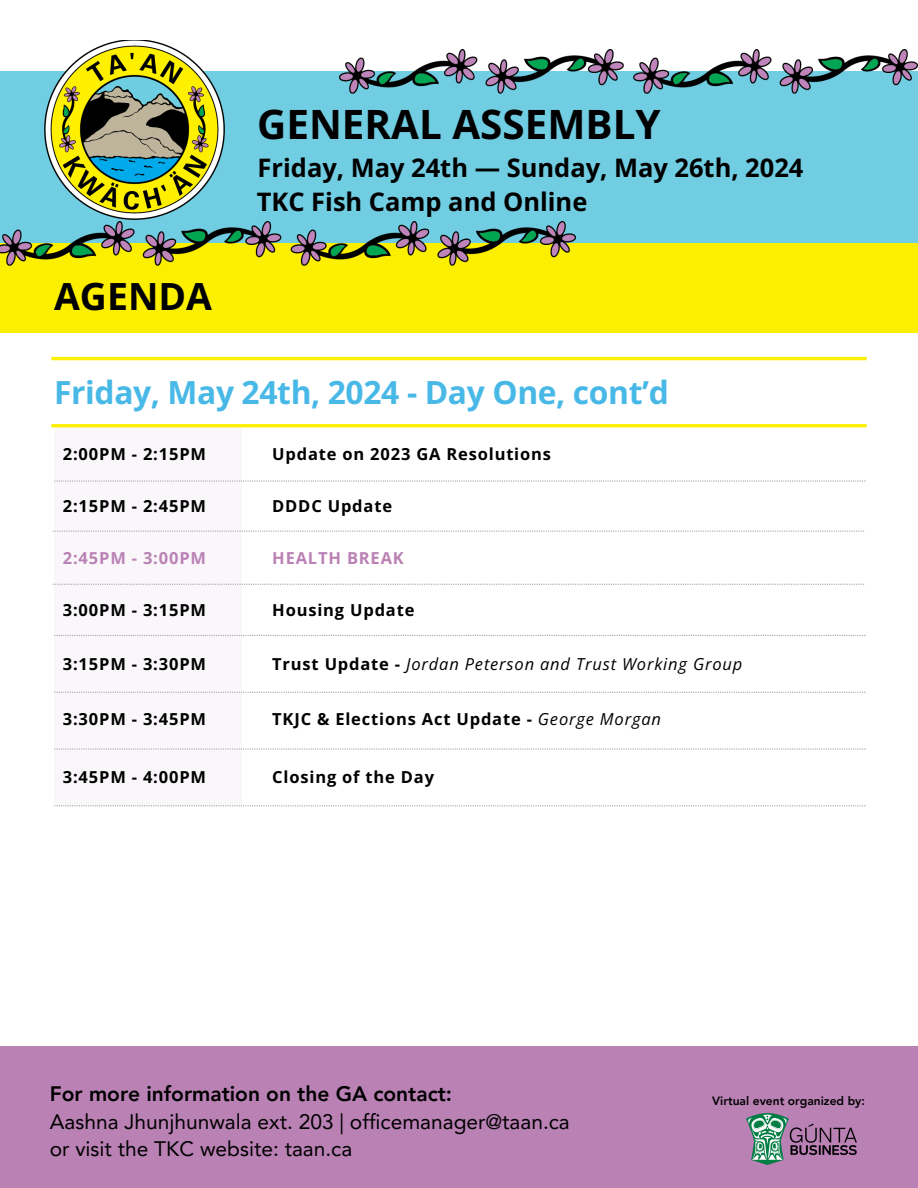
<style>
.page{position:relative;width:918px;height:1188px;background:#fff}
.page>*{position:absolute;margin:0;border:0;box-sizing:border-box;transform-origin:0 0}
.t1{font:700 40.35px "Open Sans";color:#000}
.t2{font:700 37.5px "Open Sans";color:#000}
.t3{font:700 31.8px "Open Sans";letter-spacing:-.01em;color:#48b9e7}
.t4{font:700 25.5px "Open Sans";color:#000}
.t5{font:21px/27.5px "Avenir LT Pro";color:#000}
.t6{font:700 16.5px "Open Sans";letter-spacing:.05em;color:#000}
.t7{font:italic 16.5px "Open Sans";letter-spacing:.05em;color:#000}
.t8{font:700 16.5px "Open Sans";letter-spacing:.05em;color:#ba81b5}
.t9{font:800 12px "Avenir LT Pro";color:#000}
.s1{font-weight:700;font-style:normal}
.s2{font-weight:400;font-style:italic}
.s3{font-weight:800}
</style>
<div class="page">
<div style="left:0;top:72px;width:918px;height:174px;background:#71cde2"></div>
<div style="left:0;top:243px;width:918px;height:89px;background:#fcef00"></div>
<div style="left:0;top:1046px;width:918px;height:142px;background:#ba81b5"></div>
<img style="left:45px;top:41px;width:180px;height:178px">
<img style="left:0;top:221px;width:575px;height:44px">
<img style="left:339px;top:50px;width:579px;height:44px">
<img style="left:746px;top:1114px;width:111px;height:50px">
<div style="left:54px;top:425px;width:187px;height:381px;background:#faf7fa"></div>
<svg style="left:54px;top:635px;width:813px;height:1px"></svg>
<svg style="left:54px;top:692px;width:813px;height:1px"></svg>
<svg style="left:54px;top:805px;width:813px;height:1px"></svg>
<hr style="left:51px;top:357px;width:816px;height:3px;background:#fcef00">
<hr style="left:51px;top:424px;width:816px;height:3px;background:#fcef00">
<svg style="left:54px;top:480px;width:813px;height:2px"></svg>
<svg style="left:54px;top:748px;width:813px;height:2px"></svg>
<svg style="left:53px;top:531px;width:811px;height:1px"></svg>
<svg style="left:53px;top:584px;width:811px;height:1px"></svg>
<h3 class="t1" style="left:257px;top:96px;width:405px">GENERAL ASSEMBLY</h3>
<h6 class="t2" style="left:54px;top:270px;width:159px">AGENDA</h6>
<h2 class="t4" style="left:258px;top:149px;width:547px">Friday, May 24th — Sunday, May 26th, 2024</h2>
<h5 class="t4" style="left:257px;top:184px;width:332px">TKC Fish Camp and Online</h5>
<h5 class="t3" style="left:54px;top:370px;width:616px">Friday, May 24th, 2024 - Day One, cont’d</h5>
<h6 class="t6" style="left:63px;top:442px;width:145px">2:00PM - 2:15PM</h6>
<h5 class="t6" style="left:272px;top:442px;width:280px">Update on 2023 GA Resolutions</h5>
<p class="t6" style="left:63px;top:494px;width:145px">2:15PM - 2:45PM</p>
<h5 class="t6" style="left:272px;top:494px;width:121px">DDDC Update</h5>
<p class="t8" style="left:63px;top:546px;width:145px">2:45PM - 3:00PM</p>
<h5 class="t8" style="left:272px;top:546px;width:133px">HEALTH BREAK</h5>
<h6 class="t6" style="left:63px;top:598px;width:145px">3:00PM - 3:15PM</h6>
<h4 class="t6" style="left:272px;top:598px;width:144px">Housing Update</h4>
<h6 class="t6" style="left:63px;top:652px;width:145px">3:15PM - 3:30PM</h6>
<h5 class="t7" style="left:272px;top:652px;width:472px"><span class="s1">Trust Update -</span> Jordan Peterson and Trust Working Group</h5>
<p class="t6" style="left:63px;top:707px;width:145px">3:30PM - 3:45PM</p>
<p class="t6" style="left:272px;top:707px;width:390px">TKJC &amp; Elections Act Update - <span class="s2">George Morgan</span></p>
<h5 class="t6" style="left:63px;top:765px;width:145px">3:45PM - 4:00PM</h5>
<h5 class="t6" style="left:272px;top:765px;width:163px">Closing of the Day</h5>
<p class="t5" style="left:50px;top:1082px;width:522px"><span class="s3">For more information on the GA contact:<br></span>Aashna Jhunjhunwala ext. 203 | officemanager@taan.ca or visit the TKC website: taan.ca</p>
<h1 class="t9" style="left:712px;top:1096px;width:154px">Virtual event organized by:</h1>
</div>
